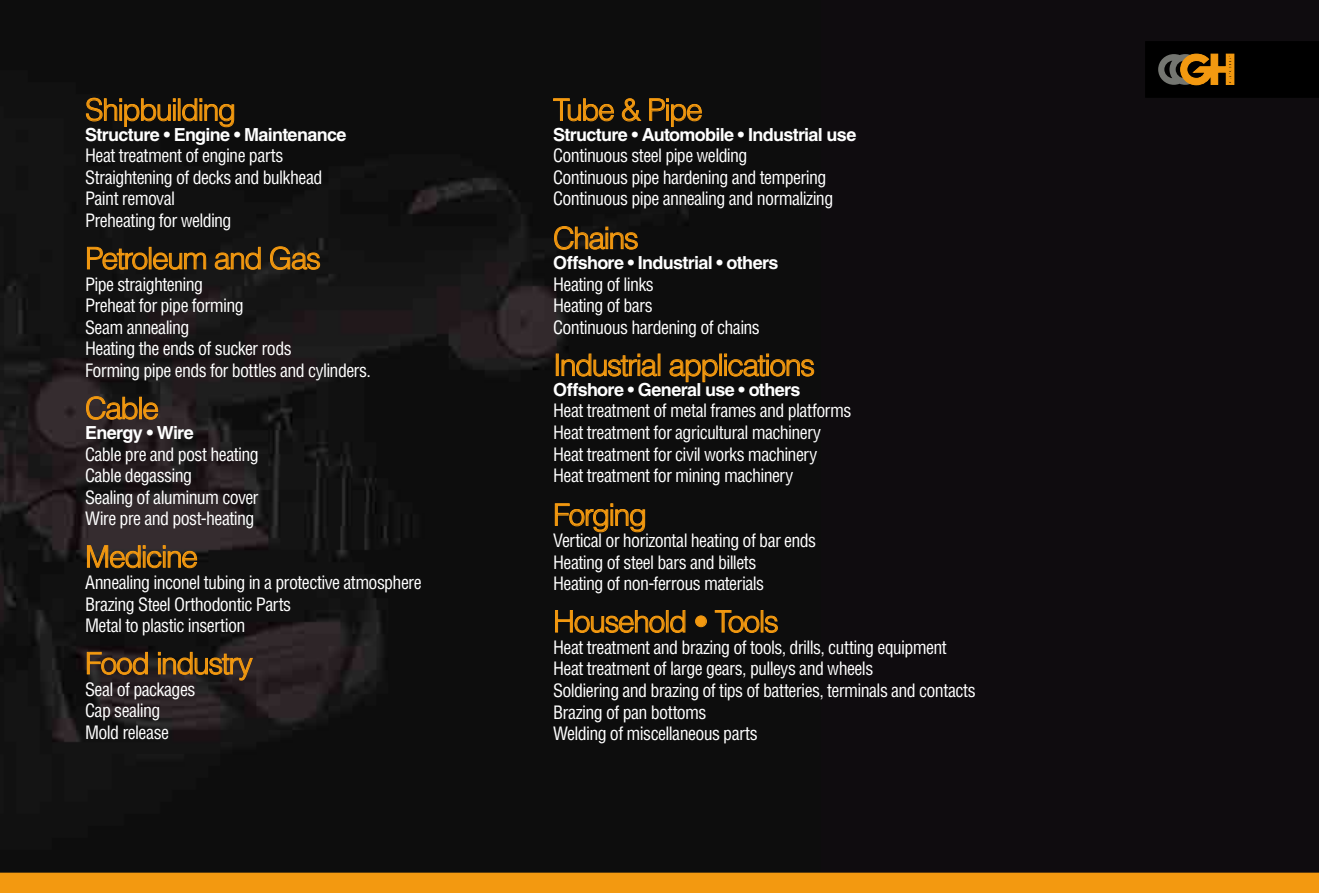
<style>
.page{position:relative;width:1319px;height:893px;background:#fff}
.page>*{position:absolute;margin:0;border:0;box-sizing:border-box;transform-origin:0 0}
.t1{font:300 30px "Helvetica LT Std";letter-spacing:-.05em;color:#f39910}
.t2{font:condensed 18px/21.6px "Helvetica LT Std";letter-spacing:-.035em;color:#fff}
.t3{font:700 18px "Helvetica LT Std";letter-spacing:-.035em;color:#fff}
</style>
<div class="page">
<div style="left:0;top:0;width:1318px;height:893px;background:#0f0c0f"></div>
<img style="left:0;top:97px;width:820px;height:776px">
<div style="left:0;top:873px;width:1318px;height:20px;background:#f39910"></div>
<svg style="left:86px;top:98px;width:89px;height:29px"></svg>
<div style="left:178px;top:98px;width:2px;height:23px;border:1px solid #f39910"></div>
<svg style="left:182px;top:98px;width:52px;height:29px"></svg>
<svg style="left:87px;top:247px;width:119px;height:23px"></svg>
<svg style="left:215px;top:247px;width:46px;height:23px"></svg>
<svg style="left:270px;top:246px;width:50px;height:24px"></svg>
<svg style="left:86px;top:396px;width:72px;height:24px"></svg>
<svg style="left:87px;top:544px;width:110px;height:24px"></svg>
<svg style="left:87px;top:652px;width:61px;height:23px"></svg>
<svg style="left:158px;top:652px;width:95px;height:29px"></svg>
<svg style="left:553px;top:98px;width:61px;height:23px"></svg>
<svg style="left:621px;top:98px;width:20px;height:24px"></svg>
<svg style="left:649px;top:98px;width:53px;height:29px"></svg>
<svg style="left:554px;top:226px;width:84px;height:24px"></svg>
<div style="left:556px;top:354px;width:2px;height:22px;border:1px solid #f39910"></div>
<svg style="left:561px;top:353px;width:96px;height:24px"></svg>
<svg style="left:669px;top:359px;width:48px;height:23px"></svg>
<div style="left:719px;top:354px;width:2px;height:22px;border:1px solid #f39910"></div>
<svg style="left:724px;top:354px;width:90px;height:23px"></svg>
<svg style="left:554px;top:503px;width:91px;height:29px"></svg>
<svg style="left:555px;top:610px;width:109px;height:23px"></svg>
<div style="left:666px;top:610px;width:2px;height:22px;border:1px solid #f39910"></div>
<svg style="left:670px;top:610px;width:15px;height:23px"></svg>
<div style="left:695px;top:616px;width:11px;height:11px;border:1px solid #f39910;border-radius:50%"></div>
<svg style="left:714px;top:610px;width:64px;height:23px"></svg>
<svg style="left:1145px;top:41px;width:173px;height:57px"></svg>
<h1 class="t1" style="left:85px;top:91px;width:152px">Shipbuilding</h1>
<p class="t3" style="left:85px;top:123px;width:263px">Structure • Engine • Maintenance</p>
<p class="t2" style="left:85px;top:145px;width:239px">Heat treatment of engine parts<br>Straightening of decks and bulkhead<br>Paint removal<br>Preheating for welding</p>
<h1 class="t1" style="left:85px;top:240px;width:237px">Petroleum and Gas</h1>
<p class="t2" style="left:85px;top:273px;width:287px">Pipe straightening<br>Preheat for pipe forming<br>Seam annealing<br>Heating the ends of sucker rods<br>Forming pipe ends for bottles and cylinders.</p>
<h1 class="t1" style="left:85px;top:389px;width:75px">Cable</h1>
<p class="t3" style="left:85px;top:422px;width:110px">Energy • Wire</p>
<p class="t2" style="left:85px;top:443px;width:175px">Cable pre and post heating<br>Cable degassing<br>Sealing of aluminum cover<br>Wire pre and post-heating</p>
<h1 class="t1" style="left:85px;top:538px;width:114px">Medicine</h1>
<p class="t2" style="left:85px;top:571px;width:338px">Annealing inconel tubing in a protective atmosphere<br>Brazing Steel Orthodontic Parts<br>Metal to plastic insertion</p>
<h1 class="t1" style="left:85px;top:645px;width:169px">Food industry</h1>
<p class="t2" style="left:85px;top:678px;width:112px">Seal of packages<br>Cap sealing<br>Mold release</p>
<h1 class="t1" style="left:553px;top:91px;width:151px">Tube &amp; Pipe</h1>
<p class="t3" style="left:553px;top:123px;width:305px">Structure • Automobile • Industrial use</p>
<p class="t2" style="left:553px;top:145px;width:282px">Continuous steel pipe welding<br>Continuous pipe hardening and tempering<br>Continuous pipe annealing and normalizing</p>
<h1 class="t1" style="left:553px;top:219px;width:87px">Chains</h1>
<p class="t3" style="left:553px;top:252px;width:227px">Offshore • Industrial • others</p>
<p class="t2" style="left:553px;top:273px;width:208px">Heating of links<br>Heating of bars<br>Continuous hardening of chains</p>
<h1 class="t1" style="left:553px;top:346px;width:263px">Industrial applications</h1>
<p class="t3" style="left:553px;top:378px;width:249px">Offshore • General use • others</p>
<p class="t2" style="left:553px;top:400px;width:300px">Heat treatment of metal frames and platforms Heat treatment for agricultural machinery Heat treatment for civil works machinery Heat treatment for mining machinery</p>
<h1 class="t1" style="left:553px;top:496px;width:95px">Forging</h1>
<p class="t2" style="left:553px;top:530px;width:264px">Vertical or horizontal heating of bar ends<br>Heating of steel bars and billets<br>Heating of non-ferrous materials</p>
<h1 class="t1" style="left:553px;top:603px;width:227px">Household • Tools</h1>
<p class="t2" style="left:553px;top:636px;width:424px">Heat treatment and brazing of tools, drills, cutting equipment Heat treatment of large gears, pulleys and wheels<br>Soldiering and brazing of tips of batteries, terminals and contacts Brazing of pan bottoms<br>Welding of miscellaneous parts</p>
</div>
